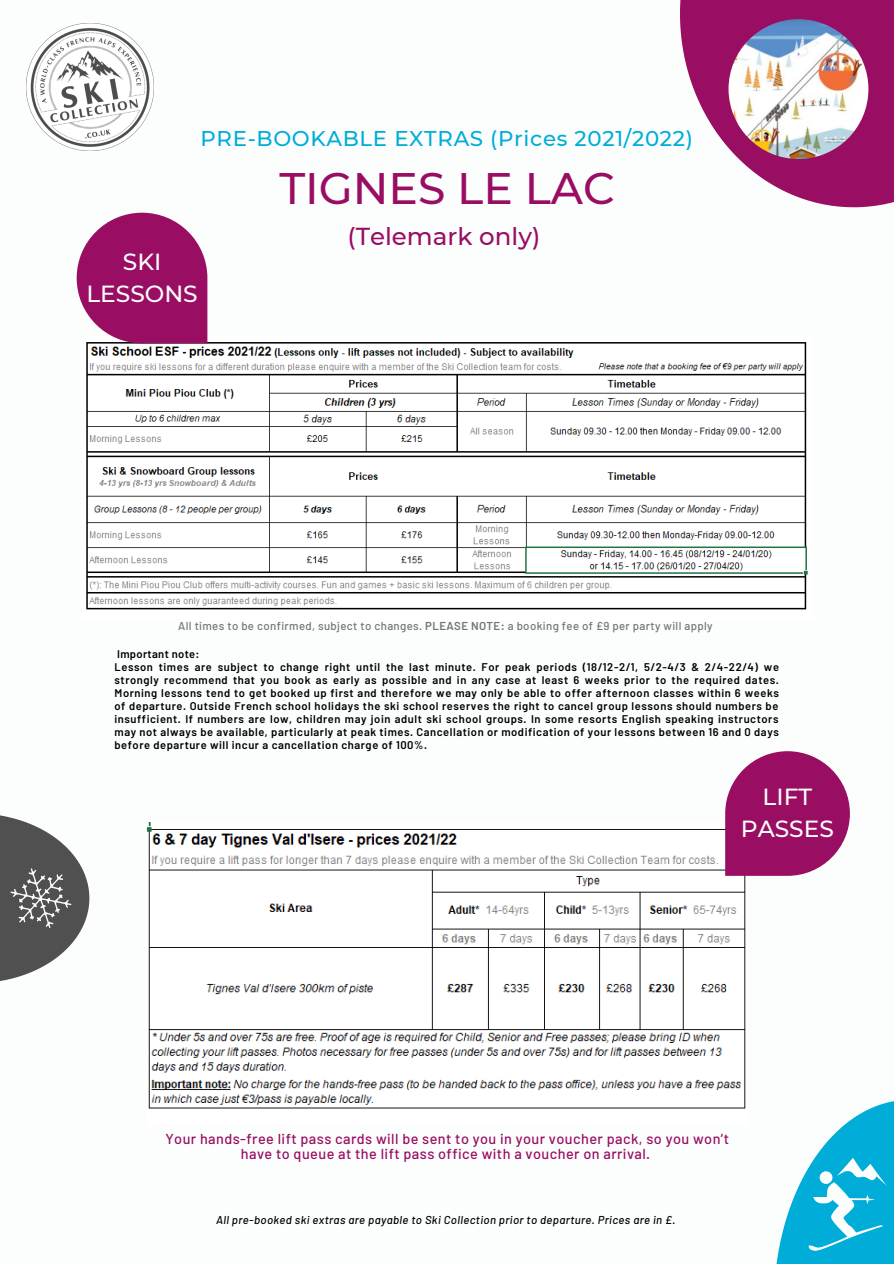
<style>
.page{position:relative;width:894px;height:1264px;background:#fff}
.page>*{position:absolute;margin:0;border:0;box-sizing:border-box;transform-origin:0 0}
.t1{font:500 43.95px "Montserrat";color:#990d63}
.t2{font:500 24.45px "Montserrat";color:#990d63}
.t3{font:500 23.25px/31.5px "Montserrat";color:#fcfefe;text-align:center}
.t4{font:500 21.3px "Montserrat";letter-spacing:.03em;color:#00add8}
.t5{font:500 14.4px/15.8px "Barlow";letter-spacing:.03em;color:#990d63;text-align:center}
.t6{font:500 11.4px "Barlow";letter-spacing:.03em;color:#737373}
.t7{font:italic 500 11.4px "Barlow";letter-spacing:.03em;color:#000}
.t8{font:600 11.1px/13px "Barlow";letter-spacing:.05em;color:#000;text-align:justify}
.t9{font:600 11.1px "Barlow";letter-spacing:.03em;color:#000}
.s1{font-weight:600}
</style>
<div class="page">
<img style="left:147px;top:822px;width:600px;height:287px">
<svg style="left:725px;top:751px;width:124px;height:124px;background:#a8327b"></svg>
<svg style="left:680px;top:0;width:213px;height:207px"></svg>
<svg style="left:776px;top:1101px;width:117px;height:162px"></svg>
<img style="left:728px;top:19px;width:140px;height:140px;border-radius:50%">
<img style="left:26px;top:23px;width:128px;height:128px">
<svg style="left:0;top:815px;width:89px;height:166px"></svg>
<img style="left:86px;top:336px;width:722px;height:274px">
<svg style="left:77px;top:213px;width:130px;height:130px;background:#a7327a"></svg>
<p class="t4" style="left:200px;top:125px;width:494px">PRE-BOOKABLE EXTRAS (Prices 2021/2022)</p>
<p class="t1" style="left:279px;top:162px;width:337px">TIGNES LE LAC</p>
<p class="t2" style="left:347px;top:221px;width:194px">(Telemark only)</p>
<p class="t3" style="left:86px;top:246px;width:113px">SKI<br>LESSONS</p>
<p class="t6" style="left:178px;top:618px;width:535px">All times to be confirmed, subject to changes. <span class="s1">PLEASE NOTE:</span> a booking fee of £9 per party will apply</p>
<p class="t9" style="left:117px;top:647px;width:84px">Important note:</p>
<p class="t8" style="left:114px;top:660px;width:665px">Lesson times are subject to change right until the last minute. For peak periods (18/12-2/1, 5/2-4/3 &amp; 2/4-22/4) we strongly recommend that you book as early as possible and in any case at least 6 weeks prior to the required dates.<br>Morning lessons tend to get booked up first and therefore we may only be able to offer afternoon classes within 6 weeks of departure. Outside French school holidays the ski school reserves the right to cancel group lessons should numbers be insufficient. If numbers are low, children may join adult ski school groups. In some resorts English speaking instructors may not always be available, particularly at peak times. Cancellation or modification of your lessons between 16 and 0 days before departure will incur a cancellation charge of 100%.</p>
<p class="t3" style="left:740px;top:781px;width:94px">LIFT<br>PASSES</p>
<p class="t5" style="left:165px;top:1129px;width:565px">Your hands-free lift pass cards will be sent to you in your voucher pack, so you won’t have to queue at the lift pass office with a voucher on arrival.</p>
<p class="t7" style="left:216px;top:1212px;width:460px">All pre-booked ski extras are payable to Ski Collection prior to departure. Prices are in £.</p>
</div>
